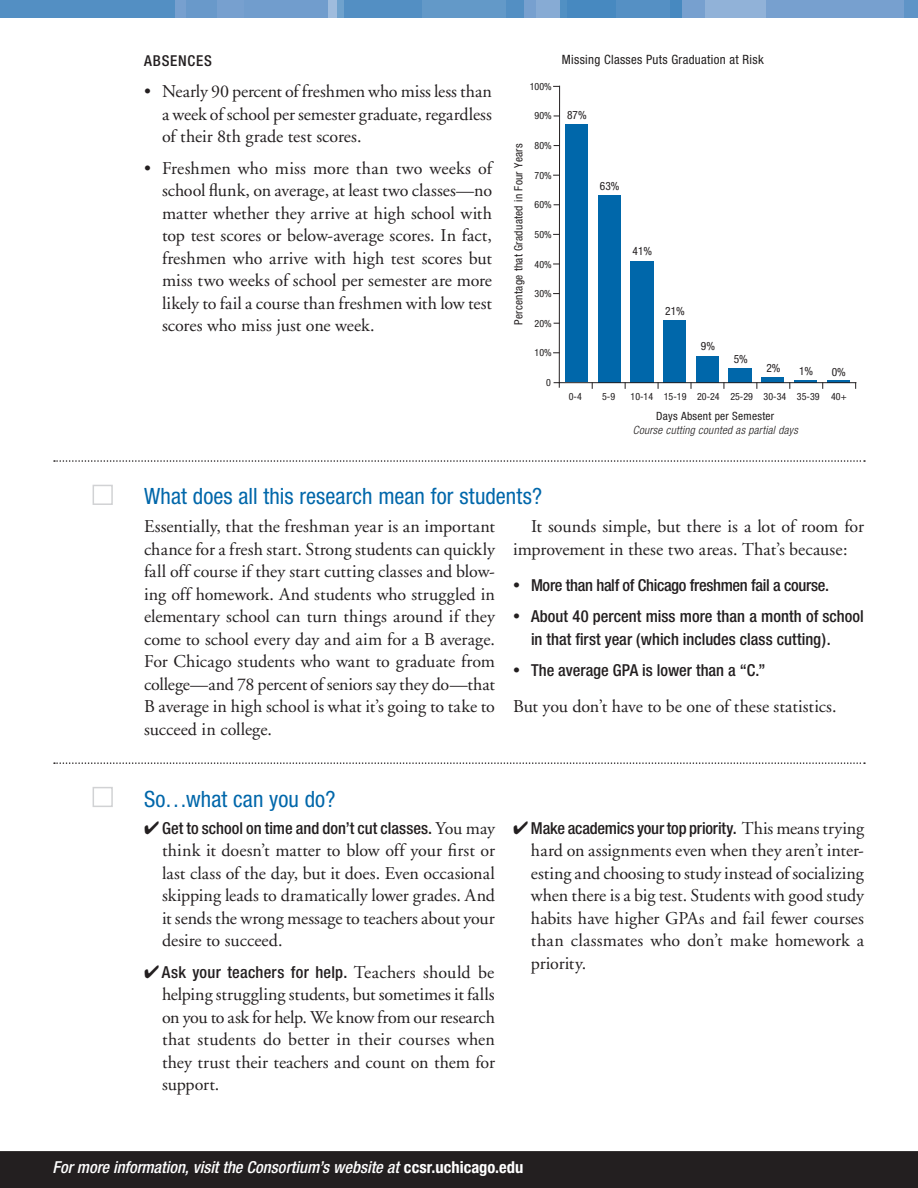
<style>
.page{position:relative;width:918px;height:1188px;background:#fff}
.page>*{position:absolute;margin:0;border:0;box-sizing:border-box;transform-origin:0 0}
.t1{font:condensed 22.5px "Helvetica Neue";letter-spacing:.005em;color:#0067aa}
.t2{font:18px/22.5px "Adobe Garamond";color:#231f20;text-align:justify}
.t3{font:500 condensed 16.5px/22.5px "Helvetica Neue";color:#231f20}
.t4{font:italic 500 condensed 16.5px "Helvetica Neue";color:#fff}
.t5{font:500 condensed 16.5px "Helvetica Neue";letter-spacing:-.02em;color:#231f20}
.t6{font:500 condensed 15px "Helvetica Neue";letter-spacing:.05em;color:#231f20}
.t7{font:condensed 12.9px "Helvetica Neue";letter-spacing:.025em;color:#211e1e}
.t8{font:condensed 11.4px "Helvetica Neue";letter-spacing:.025em;color:#231f20}
.t9{font:italic 300 condensed 11.4px "Helvetica Neue";letter-spacing:.025em;color:#211e1e}
.t10{font:condensed 11.4px "Helvetica Neue";letter-spacing:.025em;color:#211e1e}
.t11{font:condensed 10.05px "Helvetica Neue";color:#231f20}
.t12{font:condensed 10.05px "Helvetica Neue";color:#211e1e}
.s1{font-family:"Adobe Garamond";font-weight:400;font-stretch:normal;font-size:18px}
.s2{font-weight:700;font-style:normal}
</style>
<div class="page">
<svg style="left:559px;top:85px;width:298px;height:298px"></svg>
<svg style="left:554px;top:382px;width:6px;height:5px"></svg>
<div style="left:93px;top:485px;width:20px;height:20px;border:2px solid #d1d2d4"></div>
<svg style="left:54px;top:460px;width:811px;height:2px"></svg>
<div style="left:0;top:1151px;width:918px;height:37px;background:#231f20"></div>
<div style="left:93px;top:787px;width:20px;height:20px;border:2px solid #d1d2d4"></div>
<svg style="left:54px;top:762px;width:811px;height:2px"></svg>
<div style="left:0;top:0;width:918px;height:18px;background:#77a0cf"></div>
<div style="left:0;top:0;width:175px;height:18px;background:#538fc3"></div>
<div style="left:186px;top:0;width:30px;height:18px;background:#6999ca"></div>
<div style="left:244px;top:0;width:83px;height:18px;background:#719dcd"></div>
<div style="left:329px;top:0;width:15px;height:18px;background:#9fbcdd"></div>
<svg style="left:337px;top:0;width:187px;height:18px;background:#5590c3"></svg>
<div style="left:423px;top:0;width:83px;height:18px;background:#6399c8"></div>
<div style="left:536px;top:0;width:31px;height:18px;background:#87abd4"></div>
<div style="left:560px;top:0;width:122px;height:18px;background:#4789c0"></div>
<div style="left:616px;top:0;width:54px;height:18px;background:#5590c4"></div>
<div style="left:705px;top:0;width:61px;height:18px;background:#91b2d8"></div>
<div style="left:905px;top:0;width:13px;height:18px;background:#5f94c7"></div>
<p class="t6" style="left:144px;top:52px;width:69px">Absences</p>
<p class="t2" style="left:162px;top:81px;width:332px;text-indent:-18px">• Nearly 90 percent of freshmen who miss less than a week of school per semester graduate, regardless of their 8th grade test scores.</p>
<p class="t2" style="left:162px;top:157px;width:332px;text-indent:-18px">• Freshmen who miss more than two weeks of school flunk, on average, at least two classes—no matter whether they arrive at high school with top test scores or below-average scores. In fact, freshmen who arrive with high test scores but miss two weeks of school per semester are more likely to fail a course than freshmen with low test scores who miss just one week.</p>
<p class="t12" style="left:530px;top:81px;width:23px">100%</p>
<p class="t12" style="left:535px;top:110px;width:19px">90%</p>
<p class="t12" style="left:535px;top:140px;width:19px">80%</p>
<p class="t12" style="left:535px;top:169px;width:19px">70%</p>
<p class="t12" style="left:535px;top:199px;width:19px">60%</p>
<p class="t12" style="left:535px;top:229px;width:19px">50%</p>
<p class="t12" style="left:535px;top:258px;width:19px">40%</p>
<p class="t12" style="left:535px;top:288px;width:19px">30%</p>
<p class="t12" style="left:535px;top:317px;width:19px">20%</p>
<p class="t12" style="left:535px;top:347px;width:19px">10%</p>
<p class="t12" style="left:546px;top:377px;width:6px">0</p>
<p class="t8" style="left:512px;top:325px;width:183px;rotate:-90deg">Percentage that Graduated in Four Years</p>
<p class="t7" style="left:562px;top:52px;width:203px">Missing Classes Puts Graduation at Risk</p>
<p class="t8" style="left:567px;top:108px;width:21px">87%</p>
<p class="t8" style="left:600px;top:179px;width:21px">63%</p>
<p class="t8" style="left:633px;top:245px;width:21px">41%</p>
<p class="t8" style="left:665px;top:305px;width:21px">21%</p>
<p class="t8" style="left:701px;top:340px;width:16px">9%</p>
<p class="t8" style="left:734px;top:352px;width:16px">5%</p>
<p class="t8" style="left:766px;top:362px;width:16px">2%</p>
<p class="t8" style="left:799px;top:365px;width:16px">1%</p>
<p class="t8" style="left:832px;top:365px;width:16px">0%</p>
<p class="t11" style="left:569px;top:390px;width:15px">0-4</p>
<p class="t11" style="left:602px;top:390px;width:15px">5-9</p>
<p class="t11" style="left:631px;top:390px;width:218px">10-14 15-19 20-24 25-29 30-34 35-39 40+</p>
<p class="t10" style="left:656px;top:409px;width:120px">Days Absent per Semester</p>
<p class="t9" style="left:633px;top:424px;width:166px">Course cutting counted as partial days</p>
<p class="t1" style="left:144px;top:483px;width:400px">What does all this research mean for students?</p>
<p class="t2" style="left:144px;top:516px;width:353px">Essentially, that the freshman year is an important chance for a fresh start. Strong students can quickly fall off course if they start cutting classes and blow&shy;ing off homework. And students who struggled in elementary school can turn things around if they come to school every day and aim for a B average.<br>For Chicago students who want to graduate from college—and 78 percent of seniors say they do—that B average in high school is what it’s going to take to succeed in college.</p>
<p class="t2" style="left:513px;top:516px;width:353px;text-indent:18px">It sounds simple, but there is a lot of room for improvement in these two areas. That’s because:</p>
<p class="t5" style="left:513px;top:575px;width:318px"><span class="s1">•</span> More than half of Chicago freshmen fail a course.</p>
<p class="t3" style="left:531px;top:605px;width:334px;text-indent:-18px"><span class="s1">•</span> About 40 percent miss more than a month of school in that first year (which includes class cutting).</p>
<p class="t3" style="left:513px;top:659px;width:254px"><span class="s1">•</span> The average GPA is lower than a “C.”</p>
<p class="t2" style="left:513px;top:696px;width:325px">But you don’t have to be one of these statistics.</p>
<p class="t1" style="left:144px;top:786px;width:193px">So…what can you do?</p>
<p class="t3" style="left:144px;top:817px;width:352px">✔ Get to school on time and don’t cut classes. <span class="s1">You may</span></p>
<p class="t2" style="left:162px;top:840px;width:335px">think it doesn’t matter to blow off your first or last class of the day, but it does. Even occasional skipping leads to dramatically lower grades. And it sends the wrong message to teachers about your desire to succeed.</p>
<p class="t3" style="left:144px;top:961px;width:352px">✔ Ask your teachers for help. <span class="s1">Teachers should be</span></p>
<p class="t2" style="left:162px;top:984px;width:335px">helping struggling students, but sometimes it falls on you to ask for help. We know from our research that students do better in their courses when they trust their teachers and count on them for support.</p>
<p class="t3" style="left:513px;top:817px;width:353px">✔ Make academics your top priority. <span class="s1">This means trying</span></p>
<p class="t2" style="left:531px;top:840px;width:335px">hard on assignments even when they aren’t inter&shy;esting and choosing to study instead of socializing when there is a big test. Students with good study habits have higher GPAs and fail fewer courses than classmates who don’t make homework a priority.</p>
<p class="t4" style="left:53px;top:1158px;width:472px">For more information, visit the Consortium’s website at <span class="s2">ccsr.uchicago.edu</span></p>
</div>
